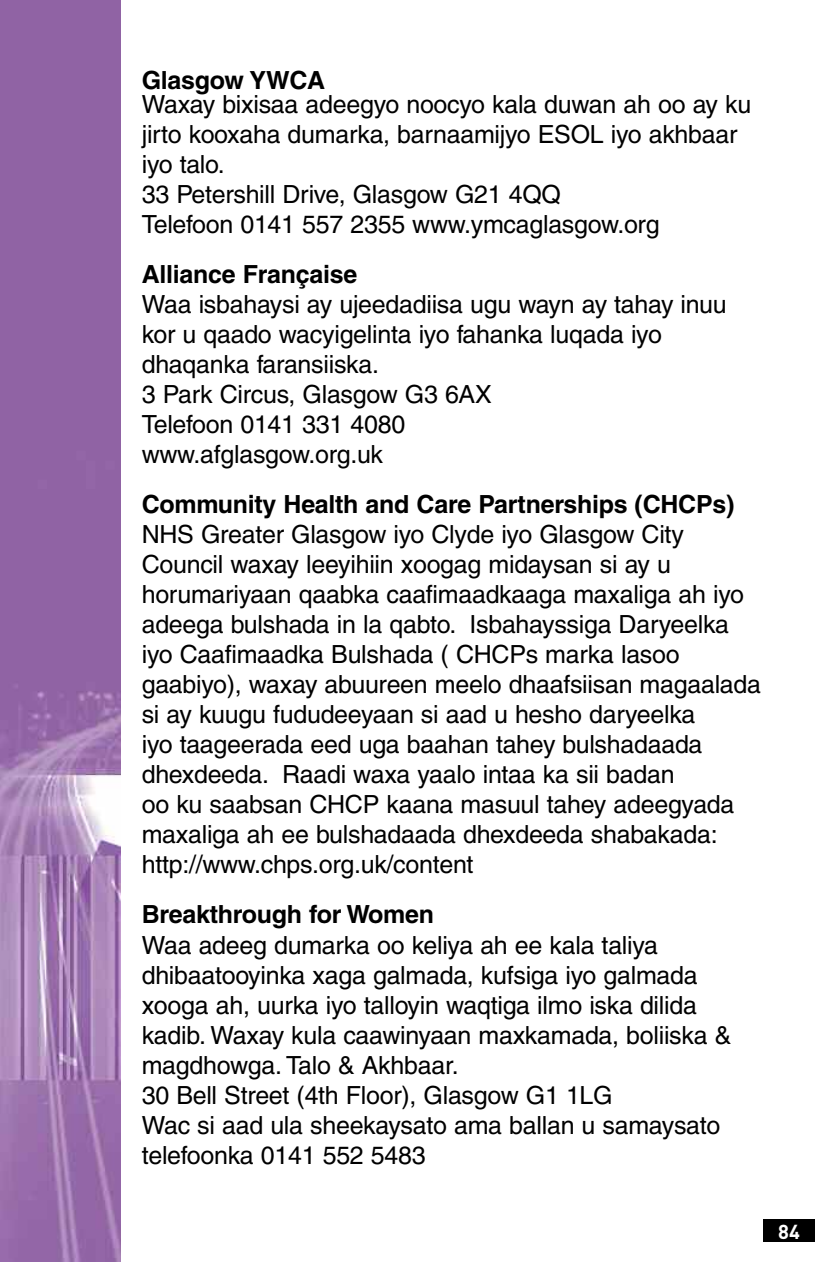
<style>
.page{position:relative;width:815px;height:1262px;background:#fff}
.page>*{position:absolute;margin:0;border:0;box-sizing:border-box;transform-origin:0 0}
.t1{font:25px/30px "Helvetica";letter-spacing:-.01em;color:#000}
.t2{font:700 25px "Helvetica";letter-spacing:-.01em;color:#000}
.t3{font:700 20px "DIN";color:#fff}
</style>
<div class="page">
<img style="left:0;top:0;width:120px;height:1261px">
<div style="left:763px;top:1219px;width:52px;height:23px;background:#000"></div>
<p class="t2" style="left:142px;top:71px;width:185px">Glasgow YWCA</p>
<p class="t1" style="left:142px;top:91px;width:611px">Waxay bixisaa adeegyo noocyo kala duwan ah oo ay ku jirto kooxaha dumarka, barnaamijyo ESOL iyo akhbaar iyo talo.<br>33 Petershill Drive, Glasgow G21 4QQ<br>Telefoon 0141 557 2355 www.ymcaglasgow.org</p>
<p class="t2" style="left:142px;top:265px;width:217px">Alliance Française</p>
<p class="t1" style="left:142px;top:291px;width:587px">Waa isbahaysi ay ujeedadiisa ugu wayn ay tahay inuu kor u qaado wacyigelinta iyo fahanka luqada iyo dhaqanka faransiiska.<br>3 Park Circus, Glasgow G3 6AX<br>Telefoon 0141 331 4080<br>www.afglasgow.org.uk</p>
<p class="t2" style="left:142px;top:495px;width:594px">Community Health and Care Partnerships (CHCPs)</p>
<p class="t1" style="left:142px;top:522px;width:621px">NHS Greater Glasgow iyo Clyde iyo Glasgow City Council waxay leeyihiin xoogag midaysan si ay u horumariyaan qaabka caafimaadkaaga maxaliga ah iyo adeega bulshada in la qabto. Isbahayssiga Daryeelka iyo Caafimaadka Bulshada ( CHCPs marka lasoo gaabiyo), waxay abuureen meelo dhaafsiisan magaalada si ay kuugu fududeeyaan si aad u hesho daryeelka<br>iyo taageerada eed uga baahan tahey bulshadaada dhexdeeda. Raadi waxa yaalo intaa ka sii badan<br>oo ku saabsan CHCP kaana masuul tahey adeegyada maxaliga ah ee bulshadaada dhexdeeda shabakada: http://www.chps.org.uk/content</p>
<p class="t2" style="left:142px;top:905px;width:294px">Breakthrough for Women</p>
<p class="t1" style="left:142px;top:932px;width:591px">Waa adeeg dumarka oo keliya ah ee kala taliya dhibaatooyinka xaga galmada, kufsiga iyo galmada xooga ah, uurka iyo talloyin waqtiga ilmo iska dilida kadib. Waxay kula caawinyaan maxkamada, boliiska &amp; magdhowga. Talo &amp; Akhbaar.<br>30 Bell Street (4th Floor), Glasgow G1 1LG<br>Wac si aad ula sheekaysato ama ballan u samaysato telefoonka 0141 552 5483</p>
<p class="t3" style="left:778px;top:1219px;width:23px">84</p>
</div>
